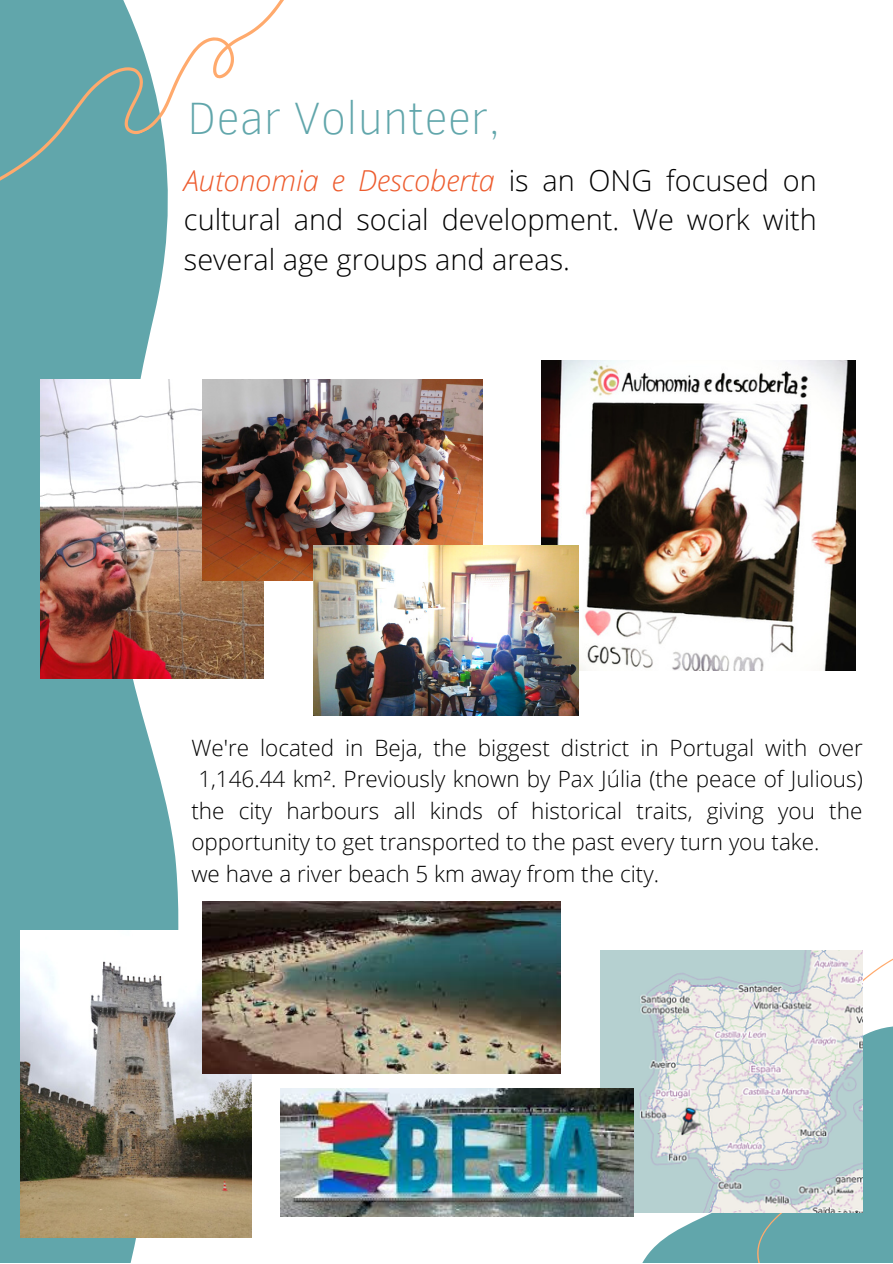
<style>
.page{position:relative;width:893px;height:1264px;background:#fff}
.page>*{position:absolute;margin:0;border:0;box-sizing:border-box;transform-origin:0 0}
.t1{font:100 46.5px "Clear Sans";color:#61a6ab}
.t2{font:300 28.8px/39.3px "Open Sans";color:#000;text-align:justify}
.t3{font:300 22.5px "Open Sans";color:#000}
.s1{font-style:italic;color:#ed5b2d}
</style>
<div class="page">
<svg style="left:0;top:219px;width:178px;height:1043px;background:#6eadb1"></svg>
<svg style="left:0;top:0;width:284px;height:219px;fill:#61a6ab"></svg>
<svg style="left:588px;top:1211px;width:115px;height:51px"></svg>
<img style="left:21px;top:930px;width:230px;height:307px">
<svg style="left:703px;top:950px;width:189px;height:312px;background:#7bb3b7"></svg>
<img style="left:600px;top:950px;width:262px;height:261px">
<img style="left:203px;top:901px;width:357px;height:172px">
<img style="left:280px;top:1088px;width:353px;height:128px">
<img style="left:40px;top:379px;width:224px;height:299px">
<img style="left:203px;top:379px;width:279px;height:201px">
<img style="left:541px;top:360px;width:314px;height:310px">
<img style="left:313px;top:545px;width:266px;height:170px">
<h1 class="t1" style="left:188px;top:84px;width:314px">Dear Volunteer,</h1>
<p class="t2" style="left:184px;top:160px;width:634px"><span class="s1">Autonomia e Descoberta</span> is an ONG focused on cultural and social development. We work with several age groups and areas.</p>
<p class="t3" style="left:191px;top:731px;width:673px">We're located in Beja, the biggest district in Portugal with over</p>
<p class="t3" style="left:198px;top:763px;width:665px">1,146.44 km². Previously known by Pax Júlia (the peace of Julious)</p>
<p class="t3" style="left:191px;top:794px;width:672px">the city harbours all kinds of historical traits, giving you the</p>
<p class="t3" style="left:191px;top:826px;width:629px">opportunity to get transported to the past every turn you take.</p>
<p class="t3" style="left:191px;top:857px;width:469px">we have a river beach 5 km away from the city.</p>
</div>
